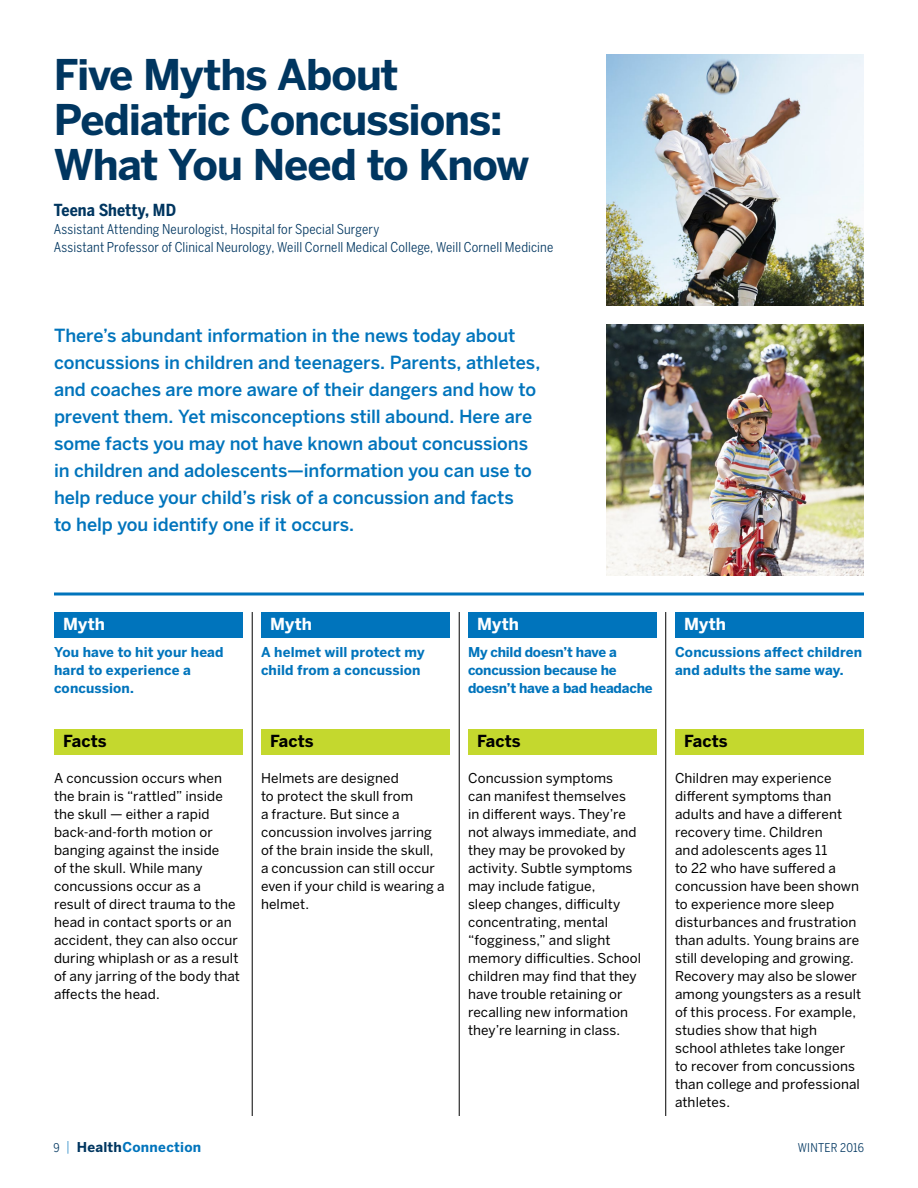
<style>
.page{position:relative;width:918px;height:1188px;background:#fff}
.page>*{position:absolute;margin:0;border:0;box-sizing:border-box;transform-origin:0 0}
.t1{font:700 42px/45px "Benton Sans";letter-spacing:-.025em;color:#003660}
.t2{font:500 18px/27px "Benton Sans";letter-spacing:-.005em;color:#0074bc}
.t3{font:700 16.5px "Benton Sans";letter-spacing:.005em;color:#000}
.t4{font:700 16.5px "Benton Sans";color:#fff}
.t5{font:700 16.5px "Benton Sans Condensed";color:#003660}
.t6{font:13.5px/18px "Benton Sans";letter-spacing:.01em;color:#000}
.t7{font:700 13.5px/18px "Benton Sans";letter-spacing:.01em;color:#0074bc}
.t8{font:13.5px/18px "Benton Sans Condensed";letter-spacing:.01em;color:#003660}
.t9{font:700 13.5px/18px "Benton Sans";letter-spacing:-.015em;color:#0074bc}
.t10{font:12px "Benton Sans Condensed";letter-spacing:.02em;color:#003660}
.s1{font-family:"Benton Sans Condensed";font-weight:400;font-size:12px;color:#003660}
.s2{font-weight:300}
.s3{color:#003660}
</style>
<div class="page">
<img style="left:606px;top:54px;width:258px;height:252px">
<img style="left:606px;top:324px;width:258px;height:252px">
<svg style="left:54px;top:592px;width:810px;height:4px"></svg>
<div style="left:54px;top:613px;width:189px;height:25px;background:#0074bc"></div>
<div style="left:54px;top:730px;width:189px;height:25px;background:#c4d82e"></div>
<hr style="left:252px;top:612px;width:1px;height:504px;background:#000">
<div style="left:261px;top:613px;width:189px;height:25px;background:#0074bc"></div>
<div style="left:261px;top:730px;width:189px;height:25px;background:#c4d82e"></div>
<hr style="left:459px;top:612px;width:1px;height:504px;background:#000">
<div style="left:468px;top:613px;width:189px;height:25px;background:#0074bc"></div>
<div style="left:468px;top:730px;width:189px;height:25px;background:#c4d82e"></div>
<hr style="left:665px;top:612px;width:1px;height:504px;background:#000">
<div style="left:675px;top:613px;width:189px;height:25px;background:#0074bc"></div>
<div style="left:675px;top:730px;width:189px;height:25px;background:#c4d82e"></div>
<h2 class="t1" style="left:54px;top:53px;width:477px">Five Myths About<br>Pediatric Concussions:<br>What You Need to Know</h2>
<p class="t5" style="left:54px;top:200px;width:124px">Teena Shetty, MD</p>
<p class="t8" style="left:54px;top:220px;width:501px">Assistant Attending Neurologist, Hospital for Special Surgery<br>Assistant Professor of Clinical Neurology, Weill Cornell Medical College, Weill Cornell Medicine</p>
<p class="t2" style="left:54px;top:322px;width:488px">There’s abundant information in the news today about concussions in children and teenagers. Parents, athletes, and coaches are more aware of their dangers and how to prevent them. Yet misconceptions still abound. Here are some facts you may not have known about concussions in children and adolescents—information you can use to help reduce your child’s risk of a concussion and facts<br>to help you identify one if it occurs.</p>
<h3 class="t4" style="left:63px;top:614px;width:43px">Myth</h3>
<p class="t7" style="left:54px;top:643px;width:171px">You have to hit your head hard to experience a concussion.</p>
<h3 class="t3" style="left:63px;top:731px;width:45px">Facts</h3>
<p class="t6" style="left:54px;top:769px;width:188px">A concussion occurs when the brain is “rattled” inside the skull — either a rapid back-and-forth motion or banging against the inside<br>of the skull. While many concussions occur as a result of direct trauma to the head in contact sports or an accident, they can also occur during whiplash or as a result of any jarring of the body that affects the head.</p>
<h3 class="t4" style="left:270px;top:614px;width:43px">Myth</h3>
<p class="t7" style="left:261px;top:643px;width:165px">A helmet will protect my child from a concussion</p>
<h3 class="t3" style="left:270px;top:731px;width:45px">Facts</h3>
<p class="t6" style="left:261px;top:769px;width:185px">Helmets are designed<br>to protect the skull from<br>a fracture. But since a concussion involves jarring of the brain inside the skull,<br>a concussion can still occur even if your child is wearing a helmet.</p>
<h3 class="t4" style="left:477px;top:614px;width:43px">Myth</h3>
<p class="t9" style="left:468px;top:643px;width:186px">My child doesn’t have a concussion because he doesn’t have a bad headache</p>
<h3 class="t3" style="left:477px;top:731px;width:45px">Facts</h3>
<p class="t6" style="left:468px;top:769px;width:175px">Concussion symptoms<br>can manifest themselves<br>in different ways. They’re not always immediate, and they may be provoked by activity. Subtle symptoms may include fatigue,<br>sleep changes, difficulty concentrating, mental “fogginess,” and slight memory difficulties. School children may find that they have trouble retaining or recalling new information they’re learning in class.</p>
<h3 class="t4" style="left:684px;top:614px;width:43px">Myth</h3>
<p class="t7" style="left:675px;top:643px;width:189px">Concussions affect children and adults the same way.</p>
<h3 class="t3" style="left:684px;top:731px;width:45px">Facts</h3>
<p class="t6" style="left:675px;top:769px;width:188px">Children may experience different symptoms than adults and have a different recovery time. Children<br>and adolescents ages 11<br>to 22 who have suffered a concussion have been shown to experience more sleep disturbances and frustration than adults. Young brains are still developing and growing.<br>Recovery may also be slower among youngsters as a result of this process. For example, studies show that high school athletes take longer to recover from concussions than college and professional athletes.</p>
<p class="t7" style="left:53px;top:1138px;width:149px"><span class="s1">9</span> <span class="s2">|</span> <span class="s3">Health</span>Connection</p>
<p class="t10" style="left:798px;top:1140px;width:68px">WINTER 2016</p>
</div>
